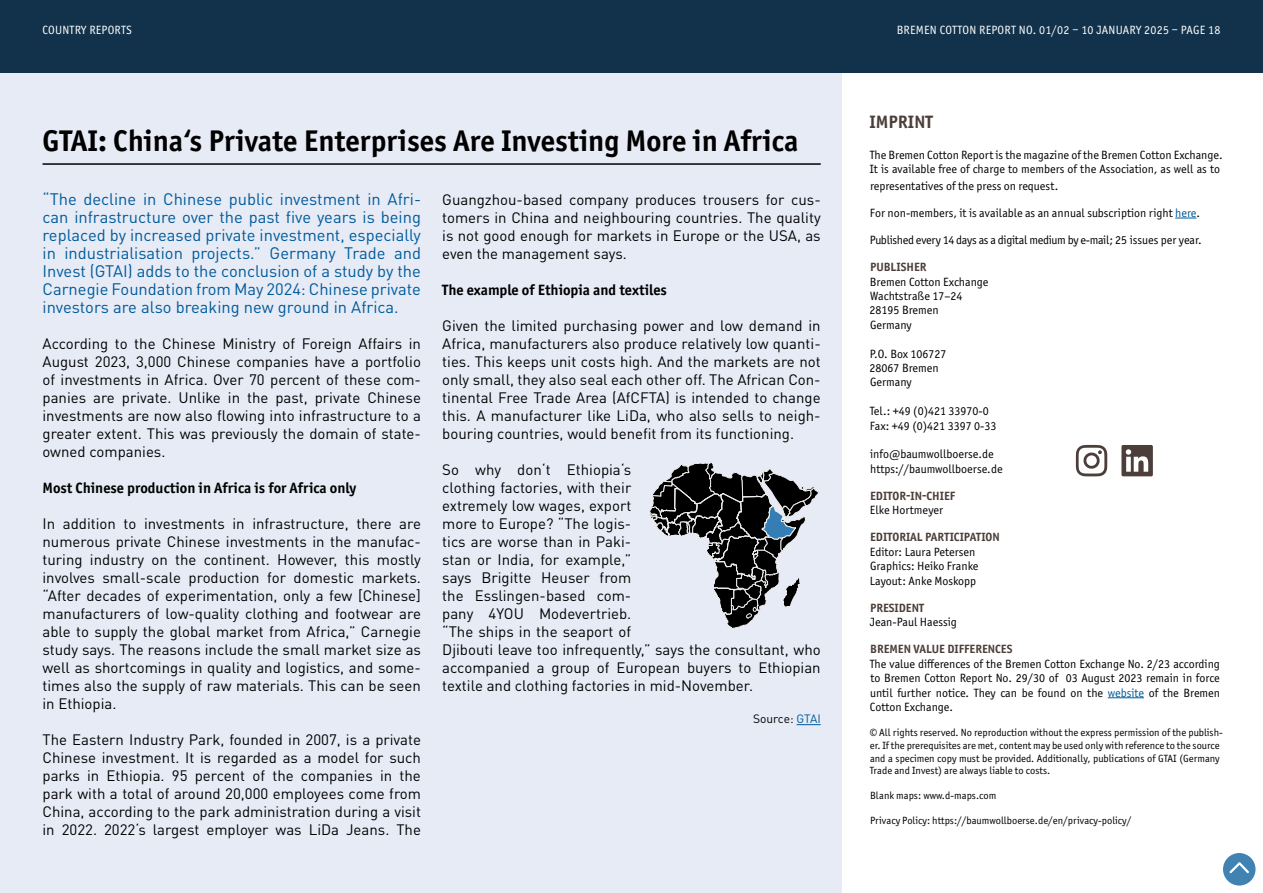
<style>
.page{position:relative;width:1263px;height:893px;background:#fff}
.page>*{position:absolute;margin:0;border:0;box-sizing:border-box;transform-origin:0 0}
.t1{font:700 30px "Officina Sans ITC Pro";color:#000}
.t2{font:700 18px "Officina Sans ITC Pro";color:#4c3f3a}
.t3{font:16.5px/18px "DINOT";color:#005a9a;text-align:justify}
.t4{font:15px/18px "DINOT";color:#000;text-align:justify}
.t5{font:700 15px "Officina Sans ITC Pro";color:#000}
.t6{font:12px/14.4px "Officina Sans ITC Pro";color:#000}
.t7{font:700 12px "Officina Sans ITC Pro";color:#4c3f3a}
.t8{font:12px "Officina Sans ITC Pro";letter-spacing:.02em;color:#fff}
.t9{font:12px "Officina Sans ITC Pro";letter-spacing:-.025em;color:#000}
.t10{font:12px "DINOT";letter-spacing:-.01em;color:#000}
.t11{font:10.5px/12.6px "Officina Sans ITC Pro";color:#000}
.s1{color:#005a9a}
</style>
<div class="page">
<div style="left:0;top:0;width:1263px;height:73px;background:#11324a"></div>
<div style="left:0;top:73px;width:842px;height:820px;background:#e6ebf6"></div>
<svg style="left:1175px;top:218px;width:21px;height:1px"></svg>
<hr style="left:1108px;top:697px;width:36px;height:1px;background:#005a9a">
<svg style="left:1076px;top:445px;width:31px;height:31px"></svg>
<svg style="left:1121px;top:445px;width:32px;height:31px"></svg>
<svg style="left:649px;top:462px;width:170px;height:167px"></svg>
<hr style="left:43px;top:163px;width:778px;height:2px;background:#000">
<svg style="left:796px;top:724px;width:25px;height:1px"></svg>
<div style="left:1223px;top:853px;width:32px;height:32px;background:#4083b3;border-radius:50%"></div>
<svg style="left:1229px;top:862px;width:20px;height:12px"></svg>
<p class="t8" style="left:43px;top:23px;width:91px">COU NTRY REPORTS</p>
<h1 class="t1" style="left:43px;top:122px;width:757px">GTAI: China‘s Private Enterprises Are Investing More in Africa</h1>
<p class="t3" style="left:43px;top:189px;width:380px">“The decline in Chinese public investment in Afri&shy;can infrastructure over the past five years is being replaced by increased private investment, especially in industrialisation projects.” Germany Trade and Invest (GTAI) adds to the conclusion of a study by the Carnegie Foundation from May 2024: Chinese private investors are also breaking new ground in Africa.</p>
<p class="t4" style="left:43px;top:334px;width:380px">According to the Chinese Ministry of Foreign Affairs in August 2023, 3,000 Chinese companies have a portfolio of investments in Africa. Over 70 percent of these com&shy;panies are private. Unlike in the past, private Chinese investments are now also flowing into infrastructure to a greater extent. This was previously the domain of state&shy;owned companies.</p>
<p class="t5" style="left:43px;top:478px;width:315px">Most Chinese production in Africa is for Africa only</p>
<p class="t4" style="left:43px;top:514px;width:380px">In addition to investments in infrastructure, there are numerous private Chinese investments in the manufac&shy;turing industry on the continent. However, this mostly involves small-scale production for domestic markets. “After decades of experimentation, only a few [Chinese] manufacturers of low-quality clothing and footwear are able to supply the global market from Africa,” Carnegie study says. The reasons include the small market size as well as shortcomings in quality and logistics, and some&shy;times also the supply of raw materials. This can be seen in Ethiopia.</p>
<p class="t4" style="left:43px;top:730px;width:380px">The Eastern Industry Park, founded in 2007, is a private Chinese investment. It is regarded as a model for such parks in Ethiopia. 95 percent of the companies in the park with a total of around 20,000 employees come from China, according to the park administration during a visit in 2022. 2022‘s largest employer was LiDa Jeans. The</p>
<p class="t4" style="left:442px;top:190px;width:380px">Guangzhou-based company produces trousers for cus&shy;tomers in China and neighbouring countries. The quality is not good enough for markets in Europe or the USA, as even the management says.</p>
<p class="t5" style="left:442px;top:280px;width:226px">The example of Ethiopia and textiles</p>
<p class="t4" style="left:442px;top:316px;width:380px">Given the limited purchasing power and low demand in Africa, manufacturers also produce relatively low quanti&shy;ties. This keeps unit costs high. And the markets are not only small, they also seal each other off. The African Con&shy;tinental Free Trade Area (AfCFTA) is intended to change this. A manufacturer like LiDa, who also sells to neigh&shy;bouring countries, would benefit from its functioning.</p>
<p class="t4" style="left:442px;top:460px;width:380px;text-align:left">So why don‘t Ethiopia‘s<br>clothing factories, with their<br>extremely low wages, export<br>more to Europe? “The logis-<br>tics are worse than in Paki-<br>stan or India, for example,”<br>says Brigitte Heuser from<br>the Esslingen-based com-<br>pany 4YOU Modevertrieb.<br>“The ships in the seaport of<br>Djibouti leave too infrequently,” says the consultant, who accompanied a group of European buyers to Ethiopian textile and clothing factories in mid-November.</p>
<p class="t10" style="left:753px;top:711px;width:69px">Source: <span class="s1">GTAI</span></p>
<p class="t8" style="left:897px;top:23px;width:325px">BREMEN COTTON REPORT NO. 01/02 – 10 JANUARY 2025 – PAGE 18</p>
<p class="t2" style="left:870px;top:110px;width:65px">IMPRINT</p>
<p class="t6" style="left:870px;top:148px;width:354px">The Bremen Cotton Report is the magazine of the Bremen Cotton Exchange.<br>It is available free of charge to members of the Association, as well as to</p>
<p class="t6" style="left:870px;top:178px;width:190px">representatives of the press on request.</p>
<p class="t6" style="left:870px;top:205px;width:331px">For non-members, it is available as an annual subscription right <span class="s1">here</span>.</p>
<p class="t9" style="left:870px;top:233px;width:333px">Published every 14 days as a digital medium by e-mail; 25 issues per year.</p>
<p class="t7" style="left:870px;top:260px;width:58px">PUBLISHER</p>
<p class="t6" style="left:870px;top:274px;width:120px">Bremen Cotton Exchange<br>Wachtstraße 17–24<br>28195 Bremen<br>Germany</p>
<p class="t6" style="left:870px;top:346px;width:79px">P.O. Box 106727<br>28067 Bremen<br>Germany</p>
<p class="t6" style="left:870px;top:404px;width:128px">Tel.: +49 (0)421 33970-0<br>Fax: +49 (0)421 3397 0-33</p>
<p class="t6" style="left:870px;top:447px;width:134px">info@baumwollboerse.de https://baumwollboerse.de</p>
<p class="t7" style="left:870px;top:488px;width:87px">EDITOR-IN-CHIEF</p>
<p class="t6" style="left:870px;top:503px;width:75px">Elke Hortmeyer</p>
<p class="t7" style="left:870px;top:530px;width:131px">EDITORIAL PARTICIPATION</p>
<p class="t6" style="left:870px;top:545px;width:110px">Editor: Laura Petersen<br>Graphics: Heiko Franke<br>Layout: Anke Moskopp</p>
<p class="t7" style="left:870px;top:600px;width:55px">PRESIDENT</p>
<p class="t6" style="left:870px;top:615px;width:89px">Jean-Paul Haessig</p>
<p class="t7" style="left:870px;top:642px;width:144px">BREMEN VALUE DIFFERENCES</p>
<p class="t6" style="left:870px;top:656px;width:352px;text-align:justify">The value differences of the Bremen Cotton Exchange No. 2/23 according to Bremen Cotton Report No. 29/30 of 03 August 2023 remain in force until further notice. They can be found on the <span class="s1">website</span> of the Bremen Cotton Exchange.</p>
<p class="t11" style="left:870px;top:726px;width:355px">© All rights reserved. No reproduction without the express permission of the publish&shy;er. If the prerequisites are met, content may be used only with reference to the source and a specimen copy must be provided. Additionally, publications of GTAI (Germany Trade and Invest) are always liable to costs.</p>
<p class="t11" style="left:870px;top:789px;width:128px">Blank maps: www.d-maps.com</p>
<p class="t11" style="left:870px;top:814px;width:263px">Privacy Policy: https://baumwollboerse.de/en/privacy-policy/</p>
</div>
